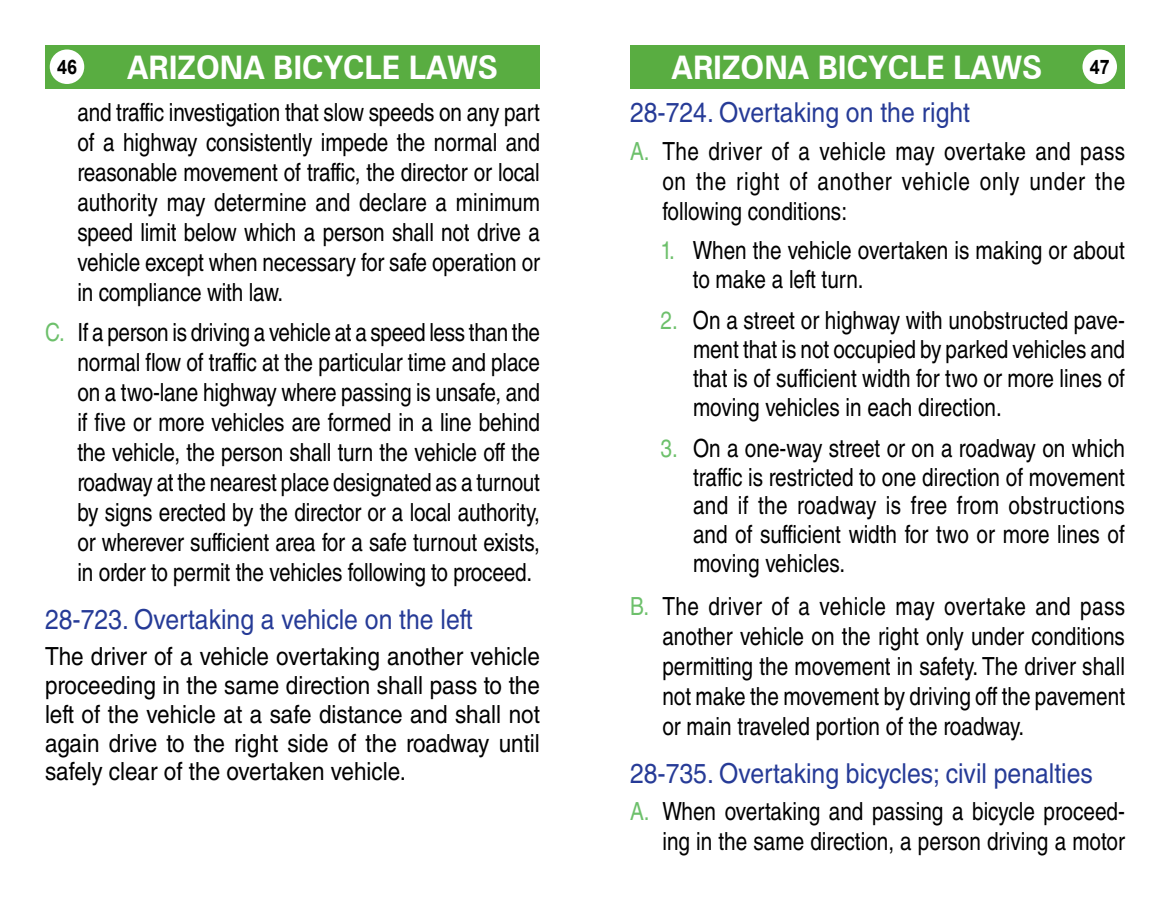
<style>
.page{position:relative;width:1170px;height:900px;background:#fff}
.page>*{position:absolute;margin:0;border:0;box-sizing:border-box;transform-origin:0 0}
.t1{font:700 32.5px "Zurich BT";color:#fff;scale:.94 1}
.t2{font:27.5px "Helvetica LT Std";color:#263b97;scale:.9 1}
.t3{font:25px/30px "Helvetica LT Std";color:#000;text-align:justify;scale:.83 1}
.t4{font:25px/28.8px "Helvetica LT Std";color:#000;text-align:justify;scale:.9 1}
.t5{font:700 20px "Arial";color:#000;scale:.9 1}
.s1{color:#6dc06b}
</style>
<div class="page">
<div style="left:45px;top:45px;width:495px;height:43px;background:#59ad41"></div>
<div style="left:50px;top:50px;width:34px;height:34px;background:#fff;border-radius:50%"></div>
<div style="left:630px;top:45px;width:495px;height:43px;background:#59ad41"></div>
<div style="left:1082px;top:50px;width:35px;height:34px;background:#fff;border-radius:50%"></div>
<p class="t5" style="left:57px;top:53px;width:24px">46</p>
<h1 class="t1" style="left:127px;top:48px;width:396px">ARIZONA BICYCLE LAWS</h1>
<h1 class="t1" style="left:672px;top:48px;width:396px">ARIZONA BICYCLE LAWS</h1>
<p class="t5" style="left:1090px;top:53px;width:24px">47</p>
<p class="t3" style="left:77px;top:97px;width:559px">and traffic investigation that slow speeds on any part of a highway consistently impede the normal and reasonable movement of traffic, the director or local authority may determine and declare a minimum speed limit below which a person shall not drive a vehicle except when necessary for safe operation or in compliance with law.</p>
<p class="t3" style="left:77px;top:318px;width:559px;text-indent:-32px"><span class="s1">C.</span> If a person is driving a vehicle at a speed less than the normal flow of traffic at the particular time and place on a two-lane highway where passing is unsafe, and if five or more vehicles are formed in a line behind the vehicle, the person shall turn the vehicle off the roadway at the nearest place designated as a turnout by signs erected by the director or a local authority, or wherever sufficient area for a safe turnout exists, in order to permit the vehicles following to proceed.</p>
<p class="t2" style="left:45px;top:604px;width:477px">28-723. Overtaking a vehicle on the left</p>
<p class="t4" style="left:45px;top:642px;width:552px">The driver of a vehicle overtaking another vehicle proceeding in the same direction shall pass to the left of the vehicle at a safe distance and shall not again drive to the right side of the roadway until safely clear of the overtaken vehicle.</p>
<p class="t2" style="left:630px;top:97px;width:379px">28-724. Overtaking on the right</p>
<p class="t3" style="left:662px;top:136px;width:559px;text-indent:-32px"><span class="s1">A.</span> The driver of a vehicle may overtake and pass on the right of another vehicle only under the following conditions:</p>
<p class="t3" style="left:693px;top:236px;width:522px;line-height:28.8px;text-indent:-32px"><span class="s1">1.</span> When the vehicle overtaken is making or about to make a left turn.</p>
<p class="t3" style="left:693px;top:306px;width:522px;line-height:28.8px;text-indent:-32px"><span class="s1">2.</span> On a street or highway with unobstructed pave&shy;ment that is not occupied by parked vehicles and that is of sufficient width for two or more lines of moving vehicles in each direction.</p>
<p class="t3" style="left:693px;top:434px;width:522px;line-height:28.8px;text-indent:-32px"><span class="s1">3.</span> On a one-way street or on a roadway on which traffic is restricted to one direction of movement and if the roadway is free from obstructions and of sufficient width for two or more lines of moving vehicles.</p>
<p class="t3" style="left:662px;top:591px;width:559px;text-indent:-32px"><span class="s1">B.</span> The driver of a vehicle may overtake and pass another vehicle on the right only under conditions permitting the movement in safety. The driver shall not make the movement by driving off the pavement or main traveled portion of the roadway.</p>
<p class="t2" style="left:630px;top:757px;width:516px">28-735. Overtaking bicycles; civil penalties</p>
<p class="t3" style="left:630px;top:796px;width:598px;text-align:right"><span class="s1">A.</span> When overtaking and passing a bicycle proceed&shy;ing in the same direction, a person driving a motor</p>
</div>
